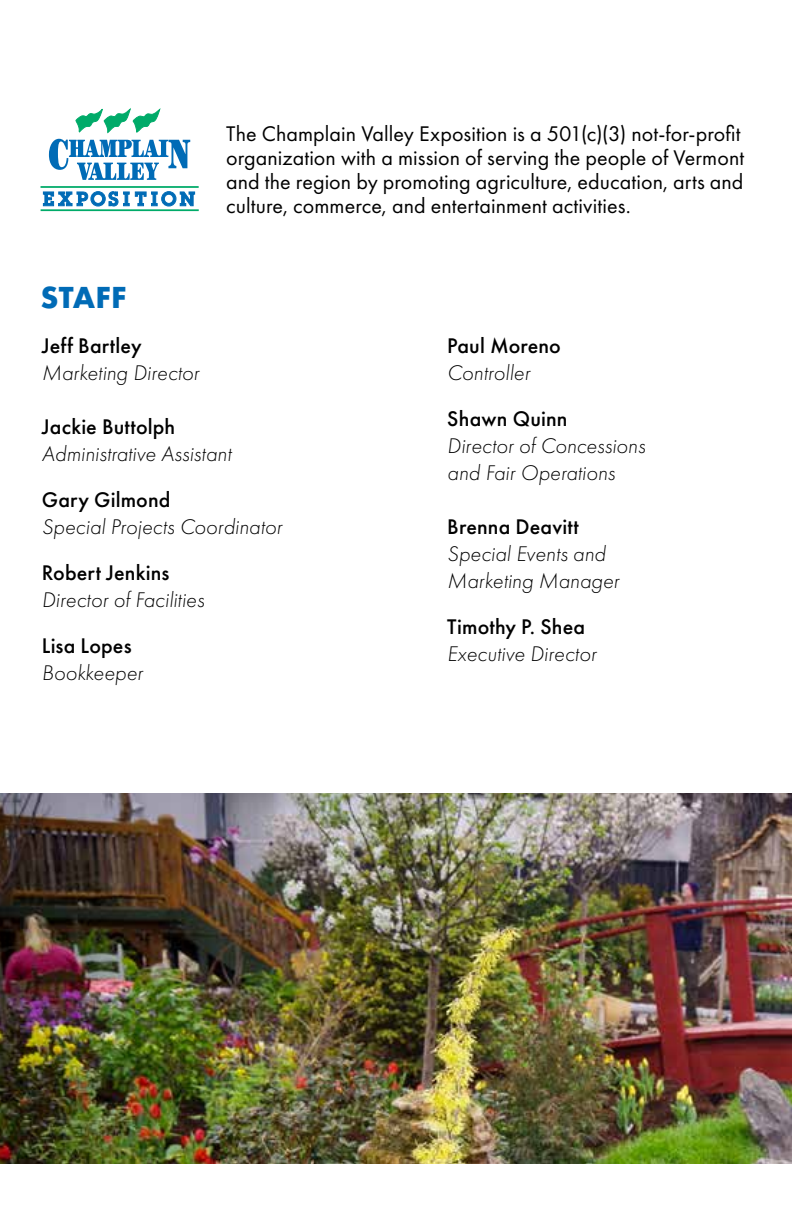
<style>
.page{position:relative;width:792px;height:1224px;background:#fff}
.page>*{position:absolute;margin:0;border:0;box-sizing:border-box;transform-origin:0 0}
.t1{font:700 28px "Futura";letter-spacing:.005em;color:#006bb6}
.t2{font:22px/24px "Futura PT";letter-spacing:.005em;color:#000}
.t3{font:italic 300 22px/27px "Futura PT";letter-spacing:.005em;color:#000}
.t4{font:500 22px "Futura PT";letter-spacing:.005em;color:#000}
</style>
<div class="page">
<svg style="left:49px;top:109px;width:141px;height:71px"></svg>
<hr style="left:41px;top:186px;width:157px;height:2px;background:#00ab69">
<hr style="left:41px;top:209px;width:157px;height:2px;background:#00ab69">
<svg style="left:43px;top:191px;width:152px;height:16px"></svg>
<img style="left:0;top:793px;width:792px;height:370px">
<p class="t1" style="left:41px;top:277px;width:87px">STAFF</p>
<p class="t2" style="left:226px;top:122px;width:519px">The Champlain Valley Exposition is a 501(c)(3) not-for-profit organization with a mission of serving the people of Vermont and the region by promoting agriculture, education, arts and culture, commerce, and entertainment activities.</p>
<p class="t4" style="left:42px;top:332px;width:101px">Jeff Bartley</p>
<p class="t3" style="left:42px;top:359px;width:159px">Marketing Director</p>
<p class="t4" style="left:42px;top:413px;width:135px">Jackie Buttolph</p>
<p class="t3" style="left:42px;top:440px;width:191px">Administrative Assistant</p>
<p class="t4" style="left:42px;top:486px;width:130px">Gary Gilmond</p>
<p class="t3" style="left:42px;top:513px;width:242px">Special Projects Coordinator</p>
<p class="t4" style="left:42px;top:559px;width:129px">Robert Jenkins</p>
<p class="t3" style="left:42px;top:586px;width:164px">Director of Facilities</p>
<p class="t4" style="left:42px;top:632px;width:91px">Lisa Lopes</p>
<p class="t3" style="left:42px;top:659px;width:103px">Bookkeeper</p>
<p class="t4" style="left:447px;top:332px;width:115px">Paul Moreno</p>
<p class="t3" style="left:447px;top:359px;width:84px">Controller</p>
<p class="t4" style="left:447px;top:405px;width:122px">Shawn Quinn</p>
<p class="t3" style="left:447px;top:432px;width:199px">Director of Concessions and Fair Operations</p>
<p class="t4" style="left:447px;top:513px;width:133px">Brenna Deavitt</p>
<p class="t3" style="left:447px;top:540px;width:173px">Special Events and<br>Marketing Manager</p>
<p class="t4" style="left:447px;top:613px;width:139px">Timothy P. Shea</p>
<p class="t3" style="left:447px;top:640px;width:151px">Executive Director</p>
</div>
